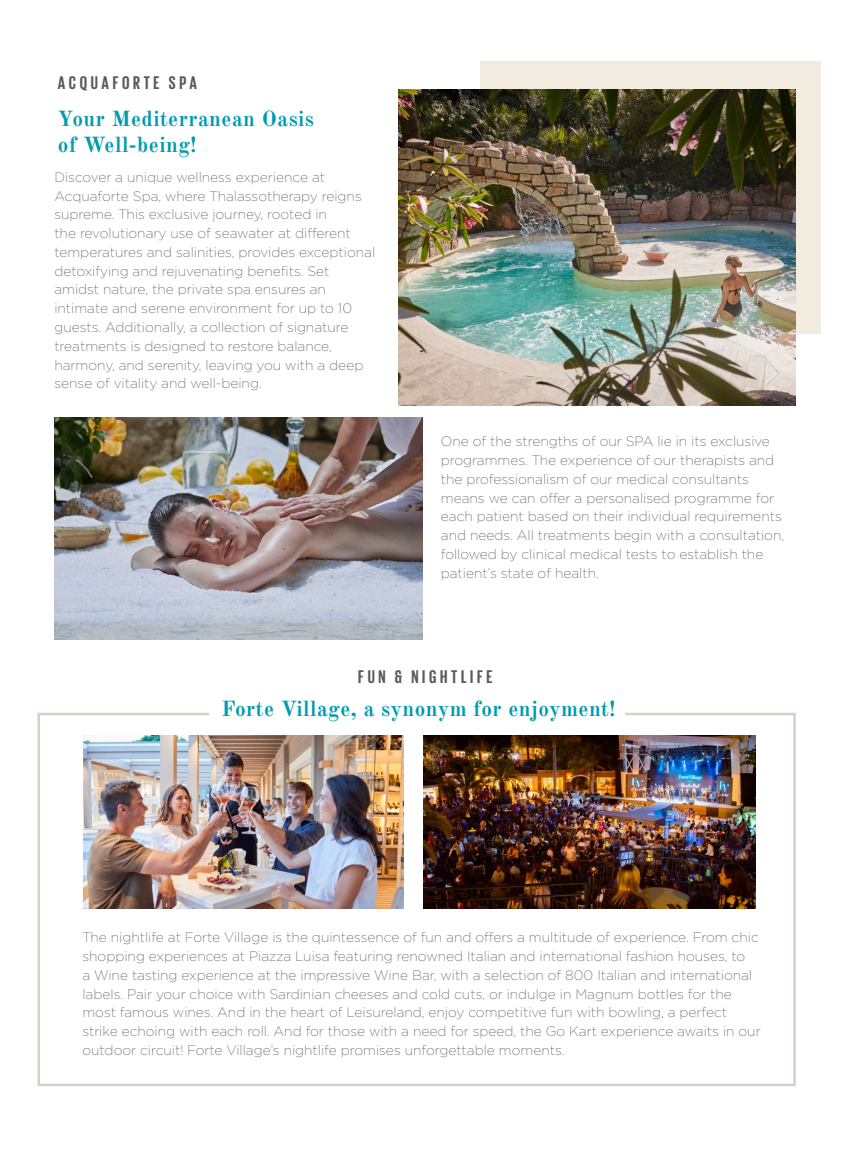
<style>
.page{position:relative;width:851px;height:1152px;background:#fff}
.page>*{position:absolute;margin:0;border:0;box-sizing:border-box;transform-origin:0 0}
.t1{font:700 21.25px/26.2px "Old Standard TT";letter-spacing:.02em;color:#009baf}
.t2{font:700 18.75px "Giorgio Sans";letter-spacing:.2em;color:#5a5a59}
.t3{font:200 13.75px/18.8px "Gotham";color:#5a5a59}
</style>
<div class="page">
<div style="left:480px;top:61px;width:340px;height:273px;background:#f1ecdf"></div>
<img style="left:83px;top:736px;width:320px;height:172px">
<img style="left:423px;top:736px;width:332px;height:172px">
<img style="left:54px;top:417px;width:368px;height:222px">
<img style="left:398px;top:89px;width:397px;height:316px">
<h2 class="t2" style="left:58px;top:73px;width:140px">ACQUAFORTE SPA</h2>
<h1 class="t1" style="left:58px;top:105px;width:258px">Your Mediterranean Oasis of Well-being!</h1>
<p class="t3" style="left:54px;top:167px;width:322px">Discover a unique wellness experience at Acquaforte Spa, where Thalassotherapy reigns supreme. This exclusive journey, rooted in<br>the revolutionary use of seawater at different temperatures and salinities, provides exceptional detoxifying and rejuvenating benefits. Set amidst nature, the private spa ensures an intimate and serene environment for up to 10 guests. Additionally, a collection of signature treatments is designed to restore balance, harmony, and serenity, leaving you with a deep sense of vitality and well-being.</p>
<p class="t3" style="left:441px;top:432px;width:344px">One of the strengths of our SPA lie in its exclusive programmes. The experience of our therapists and the professionalism of our medical consultants means we can offer a personalised programme for each patient based on their individual requirements and needs. All treatments begin with a consultation, followed by clinical medical tests to establish the patient’s state of health.</p>
<h2 class="t2" style="left:358px;top:667px;width:136px">FUN &amp; NIGHTLIFE</h2>
<h1 class="t1" style="left:221px;top:696px;width:395px">Forte Village, a synonym for enjoyment!</h1>
<p class="t3" style="left:82px;top:927px;width:679px">The nightlife at Forte Village is the quintessence of fun and offers a multitude of experience. From chic shopping experiences at Piazza Luisa featuring renowned Italian and international fashion houses, to<br>a Wine tasting experience at the impressive Wine Bar, with a selection of 800 Italian and international labels. Pair your choice with Sardinian cheeses and cold cuts, or indulge in Magnum bottles for the most famous wines. And in the heart of Leisureland, enjoy competitive fun with bowling, a perfect strike echoing with each roll. And for those with a need for speed, the Go Kart experience awaits in our outdoor circuit! Forte Village’s nightlife promises unforgettable moments.</p>
</div>
